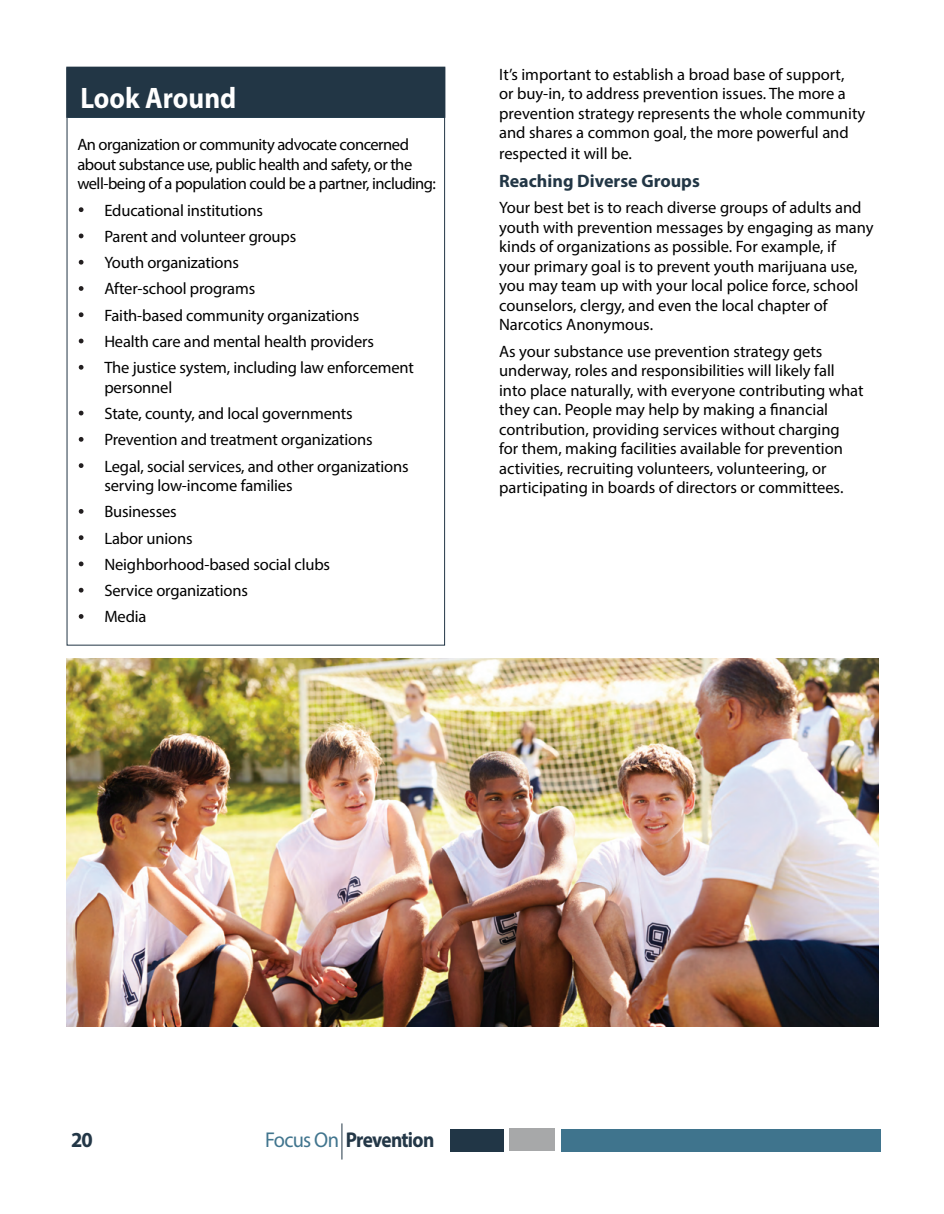
<style>
.page{position:relative;width:944px;height:1214px;background:#fff}
.page>*{position:absolute;margin:0;border:0;box-sizing:border-box;transform-origin:0 0}
.t1{font:700 29.7px "Myriad Pro";color:#fff;scale:.91 1}
.t2{font:700 21.45px "Myriad Pro";letter-spacing:-.04em;color:#233747;scale:.9 1}
.t3{font:700 21.45px "Myriad Pro";letter-spacing:-.04em;color:#233747;scale:.95 1}
.t4{font:700 18px "Myriad Pro";color:#223645}
.t5{font:16.5px/19.5px "Myriad Pro";letter-spacing:-.005em;color:#000}
.t6{font:16.5px/19.5px "Myriad Pro";letter-spacing:-.03em;color:#000}
.s1{font-weight:400;color:#41758e}
</style>
<div class="page">
<div style="left:67px;top:68px;width:378px;height:577px;background:#fff;border:1px solid #223645"></div>
<hr style="left:341px;top:1123px;width:1px;height:36px;background:#213646">
<div style="left:508px;top:1128px;width:46px;height:22px;background:#a7a8a9"></div>
<div style="left:450px;top:1128px;width:53px;height:22px;background:#213646"></div>
<div style="left:561px;top:1128px;width:319px;height:22px;background:#3f748d"></div>
<svg style="left:79px;top:207px;width:4px;height:5px"></svg>
<svg style="left:79px;top:233px;width:4px;height:5px"></svg>
<svg style="left:79px;top:260px;width:4px;height:4px"></svg>
<svg style="left:79px;top:286px;width:4px;height:5px"></svg>
<svg style="left:79px;top:312px;width:4px;height:5px"></svg>
<svg style="left:79px;top:338px;width:4px;height:5px"></svg>
<svg style="left:79px;top:365px;width:4px;height:4px"></svg>
<svg style="left:79px;top:410px;width:4px;height:5px"></svg>
<svg style="left:79px;top:437px;width:4px;height:4px"></svg>
<svg style="left:79px;top:463px;width:4px;height:5px"></svg>
<svg style="left:79px;top:509px;width:4px;height:4px"></svg>
<svg style="left:79px;top:535px;width:4px;height:5px"></svg>
<svg style="left:79px;top:561px;width:4px;height:5px"></svg>
<svg style="left:79px;top:587px;width:4px;height:5px"></svg>
<svg style="left:79px;top:614px;width:4px;height:4px"></svg>
<div style="left:66px;top:67px;width:379px;height:51px;background:#223645"></div>
<img style="left:66px;top:658px;width:811px;height:368px">
<h1 class="t1" style="left:80px;top:79px;width:173px">Look Around</h1>
<p class="t6" style="left:77px;top:135px;width:360px">An organization or community advocate concerned about substance use, public health and safety, or the well-being of a population could be a partner, including:</p>
<p class="t5" style="left:104px;top:197px;width:311px;line-height:26.2px">Educational institutions<br>Parent and volunteer groups<br>Youth organizations<br>After-school programs<br>Faith-based community organizations<br>Health care and mental health providers<br>The justice system, including law enforcement</p>
<p class="t5" style="left:104px;top:374px;width:306px;line-height:26.2px">personnel<br>State, county, and local governments Prevention and treatment organizations Legal, social services, and other organizations</p>
<p class="t5" style="left:104px;top:472px;width:227px;line-height:26.2px">serving low-income families<br>Businesses<br>Labor unions<br>Neighborhood-based social clubs<br>Service organizations<br>Media</p>
<p class="t5" style="left:499px;top:64px;width:367px">It’s important to establish a broad base of support,<br>or buy-in, to address prevention issues. The more a prevention strategy represents the whole community and shares a common goal, the more powerful and</p>
<p class="t5" style="left:499px;top:144px;width:134px">respected it will be.</p>
<p class="t4" style="left:499px;top:169px;width:202px">Reaching Diverse Groups</p>
<p class="t5" style="left:499px;top:198px;width:376px">Your best bet is to reach diverse groups of adults and youth with prevention messages by engaging as many kinds of organizations as possible. For example, if<br>your primary goal is to prevent youth marijuana use, you may team up with your local police force, school counselors, clergy, and even the local chapter of Narcotics Anonymous.</p>
<p class="t5" style="left:499px;top:341px;width:366px">As your substance use prevention strategy gets underway, roles and responsibilities will likely fall into place naturally, with everyone contributing what they can. People may help by making a fnancial contribution, providing services without charging<br>for them, making facilities available for prevention activities, recruiting volunteers, volunteering, or participating in boards of directors or committees.</p>
<h2 class="t3" style="left:71px;top:1125px;width:25px">20</h2>
<h2 class="t2" style="left:265px;top:1125px;width:189px"><span class="s1">Focus On</span> Prevention</h2>
</div>
